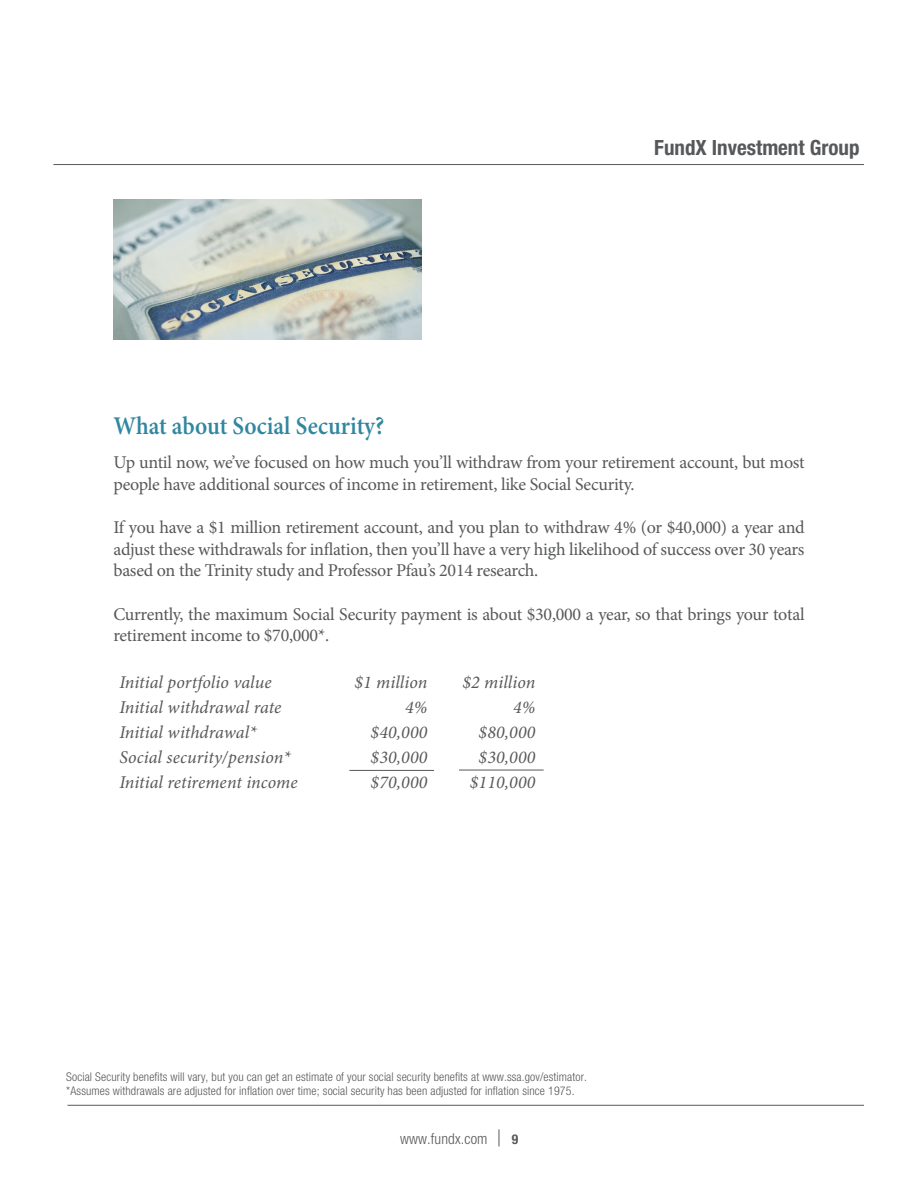
<style>
.page{position:relative;width:918px;height:1188px;background:#fff}
.page>*{position:absolute;margin:0;border:0;box-sizing:border-box;transform-origin:0 0}
.t1{font:600 25.5px "Minion Pro";color:#3187a0;scale:.92 1}
.t2{font:700 condensed 21px "Helvetica Neue";color:#57585a}
.t3{font:18px/21.6px "Minion Pro";letter-spacing:-.015em;color:#57585a}
.t4{font:italic 18px "Minion Pro";letter-spacing:.005em;color:#57585a}
.t5{font:300 condensed 15px "Helvetica Neue";letter-spacing:.01em;color:#57585a}
.t6{font:700 condensed 13.5px "Helvetica Neue";color:#57585a}
.t7{font:300 condensed 12px "Helvetica Neue";letter-spacing:.01em;color:#57585a}
</style>
<div class="page">
<hr style="left:53px;top:164px;width:811px;height:1px;background:#57585a">
<hr style="left:68px;top:1105px;width:796px;height:1px;background:#57585a">
<svg style="left:499px;top:1129px;width:1px;height:17px"></svg>
<img style="left:113px;top:200px;width:308px;height:140px">
<hr style="left:349px;top:770px;width:85px;height:1px;background:#57585a">
<hr style="left:459px;top:770px;width:85px;height:1px;background:#57585a">
<p class="t1" style="left:113px;top:411px;width:296px">What about Social Security?</p>
<p class="t2" style="left:654px;top:134px;width:207px">FundX Investment Group</p>
<p class="t3" style="left:113px;top:452px;width:693px">Up until now, we’ve focused on how much you’ll withdraw from your retirement account, but most people have additional sources of income in retirement, like Social Security.</p>
<p class="t3" style="left:113px;top:517px;width:693px;text-align:justify">If you have a $1 million retirement account, and you plan to withdraw 4% (or $40,000) a year and adjust these withdrawals for inflation, then you’ll have a very high likelihood of success over 30 years based on the Trinity study and Professor Pfau’s 2014 research.</p>
<p class="t3" style="left:113px;top:603px;width:693px">Currently, the maximum Social Security payment is about $30,000 a year, so that brings your total retirement income to $70,000*.</p>
<p class="t4" style="left:119px;top:670px;width:154px">Initial portfolio value</p>
<p class="t4" style="left:354px;top:670px;width:74px">$1 million</p>
<p class="t4" style="left:462px;top:670px;width:74px">$2 million</p>
<p class="t4" style="left:119px;top:695px;width:164px">Initial withdrawal rate</p>
<p class="t4" style="left:405px;top:695px;width:24px">4%</p>
<p class="t4" style="left:513px;top:695px;width:24px">4%</p>
<p class="t4" style="left:119px;top:720px;width:139px">Initial withdrawal*</p>
<p class="t4" style="left:371px;top:720px;width:58px">$40,000</p>
<p class="t4" style="left:479px;top:720px;width:58px">$80,000</p>
<p class="t4" style="left:119px;top:745px;width:173px">Social security/pension*</p>
<p class="t4" style="left:371px;top:745px;width:58px">$30,000</p>
<p class="t4" style="left:479px;top:745px;width:58px">$30,000</p>
<p class="t4" style="left:119px;top:770px;width:180px">Initial retirement income</p>
<p class="t4" style="left:371px;top:770px;width:58px">$70,000</p>
<p class="t4" style="left:470px;top:770px;width:67px">$110,000</p>
<p class="t7" style="left:66px;top:1070px;width:522px">Social Security benefits will vary, but you can get an estimate of your social security benefits at www.ssa.gov/estimator.</p>
<p class="t7" style="left:66px;top:1084px;width:510px">*Assumes withdrawals are adjusted for inflation over time; social security has been adjusted for inflation since 1975.</p>
<p class="t5" style="left:400px;top:1130px;width:89px">www.fundx.com</p>
<p class="t6" style="left:512px;top:1132px;width:8px">9</p>
</div>
